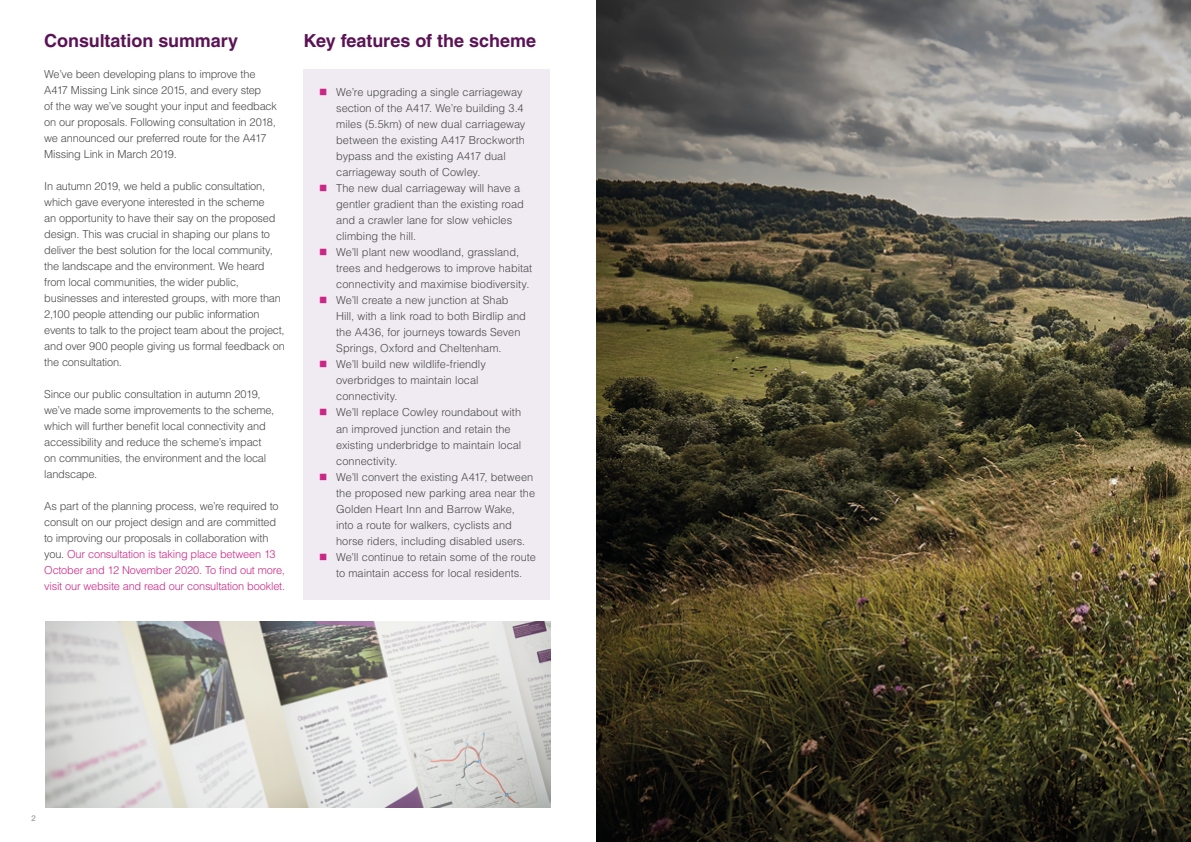
<style>
.page{position:relative;width:1191px;height:842px;background:#fff}
.page>*{position:absolute;margin:0;border:0;box-sizing:border-box;transform-origin:0 0}
.t1{font:700 18px "Helvetica LT Std";letter-spacing:-.005em;color:#5b1356}
.t2{font:300 11px/16px "Helvetica LT Std";letter-spacing:-.015em;color:#4a4a49}
.t3{font:8px "Helvetica Neue LT Com";color:#898888}
.s1{color:#cb2686}
</style>
<div class="page">
<div style="left:303px;top:69px;width:247px;height:531px;background:#f0ebf3"></div>
<img style="left:596px;top:0;width:595px;height:842px">
<img style="left:45px;top:622px;width:505px;height:186px">
<h1 class="t1" style="left:44px;top:30px;width:195px">Consultation summary</h1>
<p class="t2" style="left:44px;top:66px;width:234px">We’ve been developing plans to improve the A417 Missing Link since 2015, and every step<br>of the way we’ve sought your input and feedback on our proposals. Following consultation in 2018, we announced our preferred route for the A417<br>Missing Link in March 2019.</p>
<p class="t2" style="left:44px;top:178px;width:242px">In autumn 2019, we held a public consultation, which gave everyone interested in the scheme<br>an opportunity to have their say on the proposed design. This was crucial in shaping our plans to deliver the best solution for the local community, the landscape and the environment. We heard from local communities, the wider public, businesses and interested groups, with more than 2,100 people attending our public information events to talk to the project team about the project, and over 900 people giving us formal feedback on the consultation.</p>
<p class="t2" style="left:44px;top:386px;width:231px">Since our public consultation in autumn 2019, we’ve made some improvements to the scheme, which will further benefit local connectivity and accessibility and reduce the scheme’s impact on communities, the environment and the local landscape.</p>
<p class="t2" style="left:44px;top:498px;width:242px">As part of the planning process, we’re required to consult on our project design and are committed to improving our proposals in collaboration with you. <span class="s1">Our consultation is taking place between 13<br>October and 12 November 2020. To find out more, visit our website and read our consultation booklet.</span></p>
<h1 class="t1" style="left:303px;top:30px;width:234px">Key features of the scheme</h1>
<p class="t2" style="left:336px;top:84px;width:201px">We’re upgrading a single carriageway section of the A417. We’re building 3.4 miles (5.5km) of new dual carriageway between the existing A417 Brockworth bypass and the existing A417 dual carriageway south of Cowley.<br>The new dual carriageway will have a gentler gradient than the existing road and a crawler lane for slow vehicles climbing the hill.<br>We’ll plant new woodland, grassland, trees and hedgerows to improve habitat connectivity and maximise biodiversity.<br>We’ll create a new junction at Shab<br>Hill, with a link road to both Birdlip and the A436, for journeys towards Seven Springs, Oxford and Cheltenham.<br>We’ll build new wildlife-friendly overbridges to maintain local connectivity.<br>We’ll replace Cowley roundabout with an improved junction and retain the existing underbridge to maintain local connectivity.<br>We’ll convert the existing A417, between the proposed new parking area near the Golden Heart Inn and Barrow Wake,<br>into a route for walkers, cyclists and horse riders, including disabled users.<br>We’ll continue to retain some of the route to maintain access for local residents.</p>
<p class="t3" style="left:32px;top:813px;width:6px">2</p>
</div>
